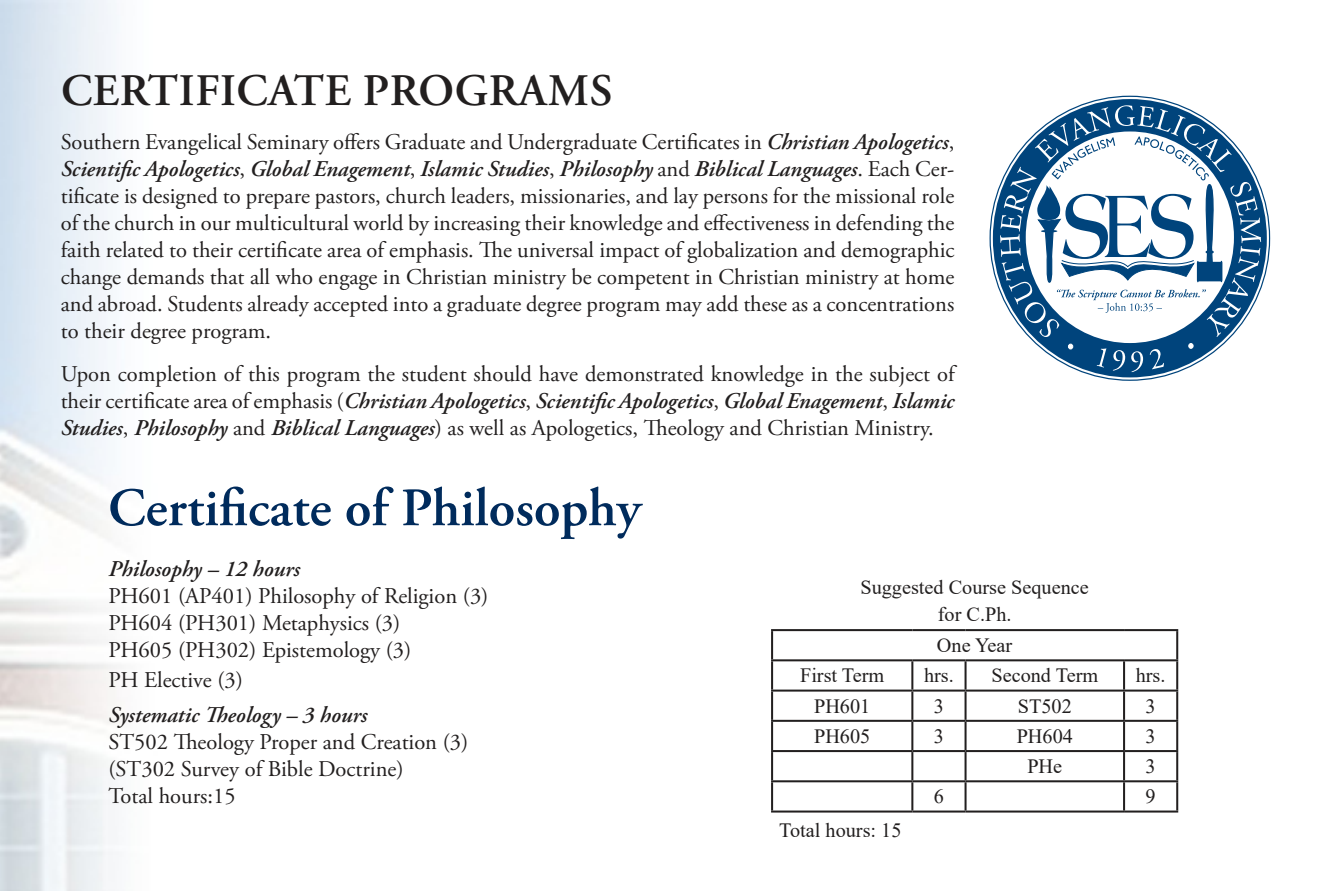
<style>
.page{position:relative;width:1337px;height:891px;background:#fff}
.page>*{position:absolute;margin:0;border:0;box-sizing:border-box;transform-origin:0 0}
.t1{font:600 54px "Adobe Garamond Pro";color:#002b5c}
.t2{font:600 45px "Adobe Garamond Pro";letter-spacing:.015em;color:#221f1f}
.t3{font:22.5px/27px "Adobe Garamond Pro";color:#221f1f;text-align:justify}
.t4{font:italic 600 22.5px "Adobe Garamond Pro";color:#221f1f}
.t5{font:20.25px/27px "Times New Roman";color:#221f1f;text-align:center}
.s1{font-weight:600;font-style:italic}
</style>
<div class="page">
<div style="left:993px;top:99px;width:273px;height:278px;background:#00447c;border-radius:50%"></div>
<svg style="left:1096px;top:348px;width:10px;height:20px"></svg>
<svg style="left:1112px;top:350px;width:13px;height:21px"></svg>
<svg style="left:1131px;top:351px;width:12px;height:21px"></svg>
<svg style="left:1149px;top:349px;width:14px;height:20px"></svg>
<svg style="left:1188px;top:343px;width:5px;height:6px"></svg>
<svg style="left:1068px;top:344px;width:5px;height:5px"></svg>
<svg style="left:1000px;top:105px;width:261px;height:233px;fill:#fff"></svg>
<hr style="left:771px;top:629px;width:141px;height:2px;background:#221f1f">
<hr style="left:771px;top:631px;width:2px;height:28px;background:#221f1f">
<hr style="left:912px;top:629px;width:53px;height:2px;background:#221f1f">
<hr style="left:965px;top:629px;width:159px;height:2px;background:#221f1f">
<hr style="left:1124px;top:629px;width:54px;height:2px;background:#221f1f">
<hr style="left:1176px;top:631px;width:2px;height:28px;background:#221f1f">
<hr style="left:771px;top:659px;width:141px;height:2px;background:#221f1f">
<hr style="left:771px;top:661px;width:2px;height:29px;background:#221f1f">
<hr style="left:912px;top:659px;width:53px;height:2px;background:#221f1f">
<hr style="left:911px;top:661px;width:2px;height:29px;background:#221f1f">
<hr style="left:965px;top:659px;width:159px;height:2px;background:#221f1f">
<hr style="left:964px;top:661px;width:2px;height:29px;background:#221f1f">
<hr style="left:1124px;top:659px;width:54px;height:2px;background:#221f1f">
<hr style="left:1123px;top:661px;width:2px;height:29px;background:#221f1f">
<hr style="left:1176px;top:661px;width:2px;height:29px;background:#221f1f">
<hr style="left:771px;top:690px;width:141px;height:2px;background:#221f1f">
<hr style="left:771px;top:692px;width:2px;height:28px;background:#221f1f">
<hr style="left:912px;top:690px;width:53px;height:2px;background:#221f1f">
<hr style="left:911px;top:692px;width:2px;height:28px;background:#221f1f">
<hr style="left:965px;top:690px;width:159px;height:2px;background:#221f1f">
<hr style="left:964px;top:692px;width:2px;height:28px;background:#221f1f">
<hr style="left:1124px;top:690px;width:54px;height:2px;background:#221f1f">
<hr style="left:1123px;top:692px;width:2px;height:28px;background:#221f1f">
<hr style="left:1176px;top:692px;width:2px;height:28px;background:#221f1f">
<hr style="left:771px;top:720px;width:141px;height:2px;background:#221f1f">
<hr style="left:771px;top:722px;width:2px;height:28px;background:#221f1f">
<hr style="left:912px;top:720px;width:53px;height:2px;background:#221f1f">
<hr style="left:911px;top:722px;width:2px;height:28px;background:#221f1f">
<hr style="left:965px;top:720px;width:159px;height:2px;background:#221f1f">
<hr style="left:964px;top:722px;width:2px;height:28px;background:#221f1f">
<hr style="left:1124px;top:720px;width:54px;height:2px;background:#221f1f">
<hr style="left:1123px;top:722px;width:2px;height:28px;background:#221f1f">
<hr style="left:1176px;top:722px;width:2px;height:28px;background:#221f1f">
<hr style="left:771px;top:750px;width:141px;height:2px;background:#221f1f">
<hr style="left:771px;top:752px;width:2px;height:28px;background:#221f1f">
<hr style="left:912px;top:750px;width:53px;height:2px;background:#221f1f">
<hr style="left:911px;top:752px;width:2px;height:28px;background:#221f1f">
<hr style="left:965px;top:750px;width:159px;height:2px;background:#221f1f">
<hr style="left:964px;top:752px;width:2px;height:28px;background:#221f1f">
<hr style="left:1124px;top:750px;width:54px;height:2px;background:#221f1f">
<hr style="left:1123px;top:752px;width:2px;height:28px;background:#221f1f">
<hr style="left:1176px;top:752px;width:2px;height:28px;background:#221f1f">
<hr style="left:771px;top:780px;width:141px;height:2px;background:#221f1f">
<hr style="left:771px;top:782px;width:2px;height:29px;background:#221f1f">
<hr style="left:912px;top:780px;width:53px;height:2px;background:#221f1f">
<hr style="left:911px;top:782px;width:2px;height:29px;background:#221f1f">
<hr style="left:965px;top:780px;width:159px;height:2px;background:#221f1f">
<hr style="left:964px;top:782px;width:2px;height:29px;background:#221f1f">
<hr style="left:1124px;top:780px;width:54px;height:2px;background:#221f1f">
<hr style="left:1123px;top:782px;width:2px;height:29px;background:#221f1f">
<hr style="left:1176px;top:782px;width:2px;height:29px;background:#221f1f">
<hr style="left:771px;top:811px;width:141px;height:2px;background:#221f1f">
<hr style="left:912px;top:811px;width:53px;height:2px;background:#221f1f">
<hr style="left:965px;top:811px;width:159px;height:2px;background:#221f1f">
<hr style="left:1124px;top:811px;width:54px;height:2px;background:#221f1f">
<h2 class="t2" style="left:61px;top:72px;width:553px">CERTIFICATE PROGRAMs</h2>
<p class="t3" style="left:61px;top:131px;width:895px">Southern Evangelical Seminary offers Graduate and Undergraduate Certificates in <span class="s1">Christian Apologetics</span>, <span class="s1">Scientific Apologetics</span>, <span class="s1">Global Enagement</span>, <span class="s1">Islamic Studies</span>, <span class="s1">Philosophy</span> and <span class="s1">Biblical Languages</span>. Each Cer&shy;tificate is designed to prepare pastors, church leaders, missionaries, and lay persons for the missional role of the church in our multicultural world by increasing their knowledge and effectiveness in defending the faith related to their certificate area of emphasis. The universal impact of globalization and demographic change demands that all who engage in Christian ministry be competent in Christian ministry at home and abroad. Students already accepted into a graduate degree program may add these as a concentrations to their degree program.</p>
<p class="t3" style="left:61px;top:363px;width:895px">Upon completion of this program the student should have demonstrated knowledge in the subject of their certificate area of emphasis (<span class="s1">Christian Apologetics</span>, <span class="s1">Scientific Apologetics</span>, <span class="s1">Global Enagement</span>, <span class="s1">Islamic Studies</span>, <span class="s1">Philosophy</span> and <span class="s1">Biblical Languages</span>) as well as Apologetics, Theology and Christian Ministry.</p>
<h1 class="t1" style="left:108px;top:486px;width:534px">Certificate of Philosophy</h1>
<p class="t4" style="left:108px;top:560px;width:193px">Philosophy – 12 hours</p>
<p class="t3" style="left:108px;top:585px;width:381px;text-align:left">PH601 (AP401) Philosophy of Religion (3)<br>PH604 (PH301) Metaphysics (3)<br>PH605 (PH302) Epistemology (3)</p>
<p class="t3" style="left:108px;top:668px;width:136px">PH Elective (3)</p>
<p class="t4" style="left:108px;top:706px;width:260px">Systematic Theology – 3 hours</p>
<p class="t3" style="left:108px;top:731px;width:361px;text-align:left">ST502 Theology Proper and Creation (3) (ST302 Survey of Bible Doctrine)<br>Total hours:15</p>
<p class="t5" style="left:860px;top:576px;width:230px">Suggested Course Sequence for C.Ph.</p>
<p class="t5" style="left:937px;top:634px;width:77px">One Year</p>
<p class="t5" style="left:800px;top:664px;width:86px">First Term</p>
<p class="t5" style="left:924px;top:664px;width:31px">hrs.</p>
<p class="t5" style="left:991px;top:664px;width:108px">Second Term</p>
<p class="t5" style="left:1135px;top:664px;width:31px">hrs.</p>
<p class="t5" style="left:814px;top:694px;width:58px">PH601</p>
<p class="t5" style="left:934px;top:694px;width:12px">3</p>
<p class="t5" style="left:1017px;top:694px;width:56px">ST502</p>
<p class="t5" style="left:1145px;top:694px;width:12px">3</p>
<p class="t5" style="left:814px;top:725px;width:58px">PH605</p>
<p class="t5" style="left:934px;top:725px;width:12px">3</p>
<p class="t5" style="left:1016px;top:725px;width:58px">PH604</p>
<p class="t5" style="left:1145px;top:725px;width:12px">3</p>
<p class="t5" style="left:1027px;top:755px;width:36px">PHe</p>
<p class="t5" style="left:1145px;top:755px;width:12px">3</p>
<p class="t5" style="left:934px;top:785px;width:12px">6</p>
<p class="t5" style="left:1145px;top:785px;width:12px">9</p>
<p class="t5" style="left:779px;top:819px;width:124px">Total hours: 15</p>
</div>
